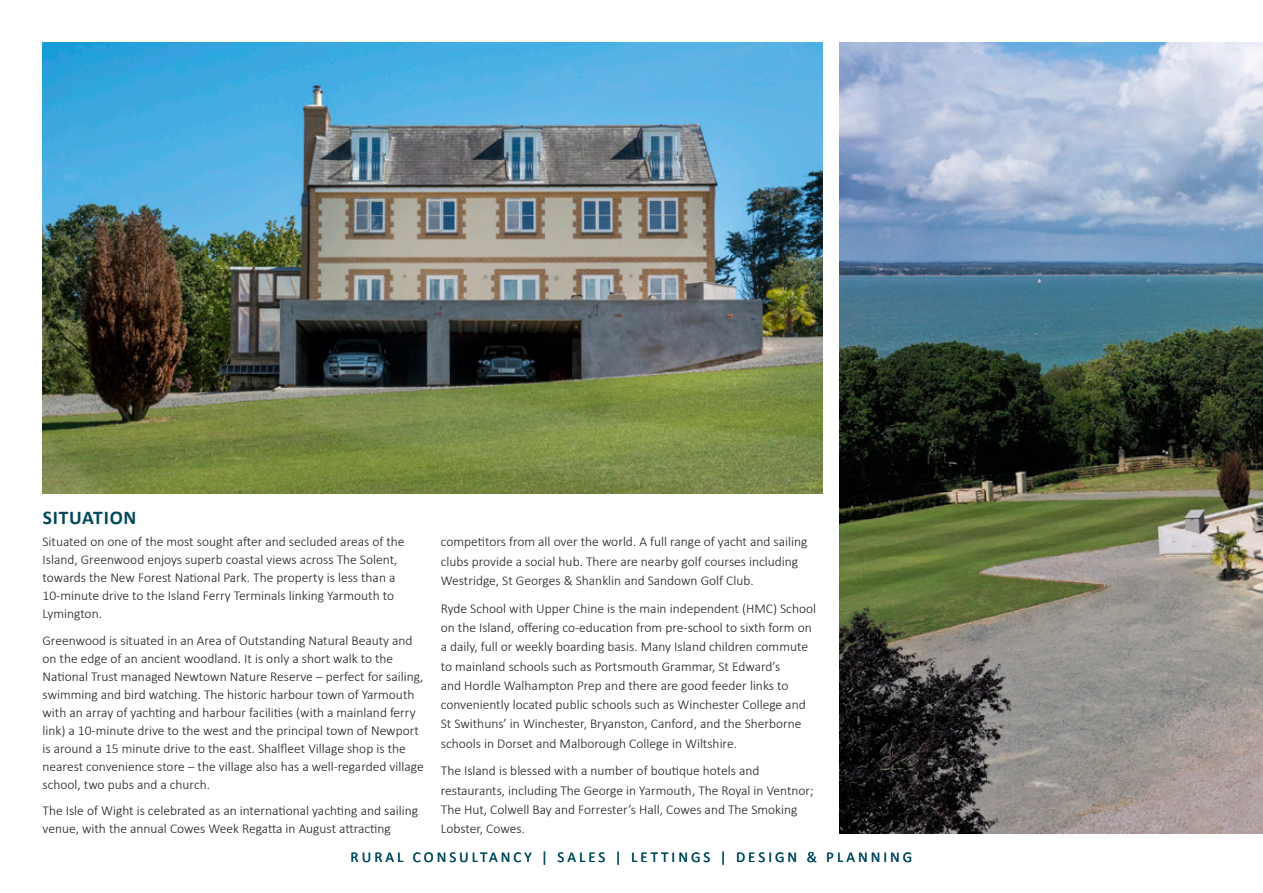
<style>
.page{position:relative;width:1263px;height:893px;background:#fff}
.page>*{position:absolute;margin:0;border:0;box-sizing:border-box;transform-origin:0 0}
.t1{font:700 19.5px "Calibri";letter-spacing:.04em;color:#00485d}
.t2{font:15px "Calibri";letter-spacing:.2em;color:#00485d}
.t3{font:300 13.5px/18px "Calibri";color:#1d1d1b}
</style>
<div class="page">
<img style="left:43px;top:43px;width:779px;height:450px">
<img style="left:839px;top:43px;width:424px;height:790px">
<h1 class="t1" style="left:43px;top:504px;width:95px">SITUATION</h1>
<p class="t3" style="left:43px;top:533px;width:364px">Situated on one of the most sought after and secluded areas of the Island, Greenwood enjoys superb coastal views across The Solent, towards the New Forest National Park. The property is less than a 10-minute drive to the Island Ferry Terminals linking Yarmouth to Lymington.</p>
<p class="t3" style="left:43px;top:631px;width:383px">Greenwood is situated in an Area of Outstanding Natural Beauty and on the edge of an ancient woodland. It is only a short walk to the National Trust managed Newtown Nature Reserve – perfect for sailing, swimming and bird watching. The historic harbour town of Yarmouth with an array of yachting and harbour facilities (with a mainland ferry link) a 10-minute drive to the west and the principal town of Newport is around a 15 minute drive to the east. Shalfleet Village shop is the nearest convenience store – the village also has a well-regarded village school, two pubs and a church.</p>
<p class="t3" style="left:43px;top:802px;width:377px">The Isle of Wight is celebrated as an international yachting and sailing venue, with the annual Cowes Week Regatta in August attracting</p>
<p class="t3" style="left:441px;top:532px;width:368px;line-height:19.4px">competitors from all over the world. A full range of yacht and sailing clubs provide a social hub. There are nearby golf courses including<br>Westridge, St Georges &amp; Shanklin and Sandown Golf Club.</p>
<p class="t3" style="left:441px;top:598px;width:377px;line-height:19.4px">Ryde School with Upper Chine is the main independent (HMC) School on the Island, offering co-education from pre-school to sixth form on a daily, full or weekly boarding basis. Many Island children commute to mainland schools such as Portsmouth Grammar, St Edward’s<br>and Hordle Walhampton Prep and there are good feeder links to conveniently located public schools such as Winchester College and St Swithuns’ in Winchester, Bryanston, Canford, and the Sherborne schools in Dorset and Malborough College in Wiltshire.</p>
<p class="t3" style="left:441px;top:761px;width:374px;line-height:19.4px">The Island is blessed with a number of boutique hotels and restaurants, including The George in Yarmouth, The Royal in Ventnor; The Hut, Colwell Bay and Forrester’s Hall, Cowes and The Smoking Lobster, Cowes.</p>
<p class="t2" style="left:351px;top:846px;width:563px">RURAL CONSULTANCY | SALES | LETTINGS | DESIGN &amp; PLANNING</p>
</div>
